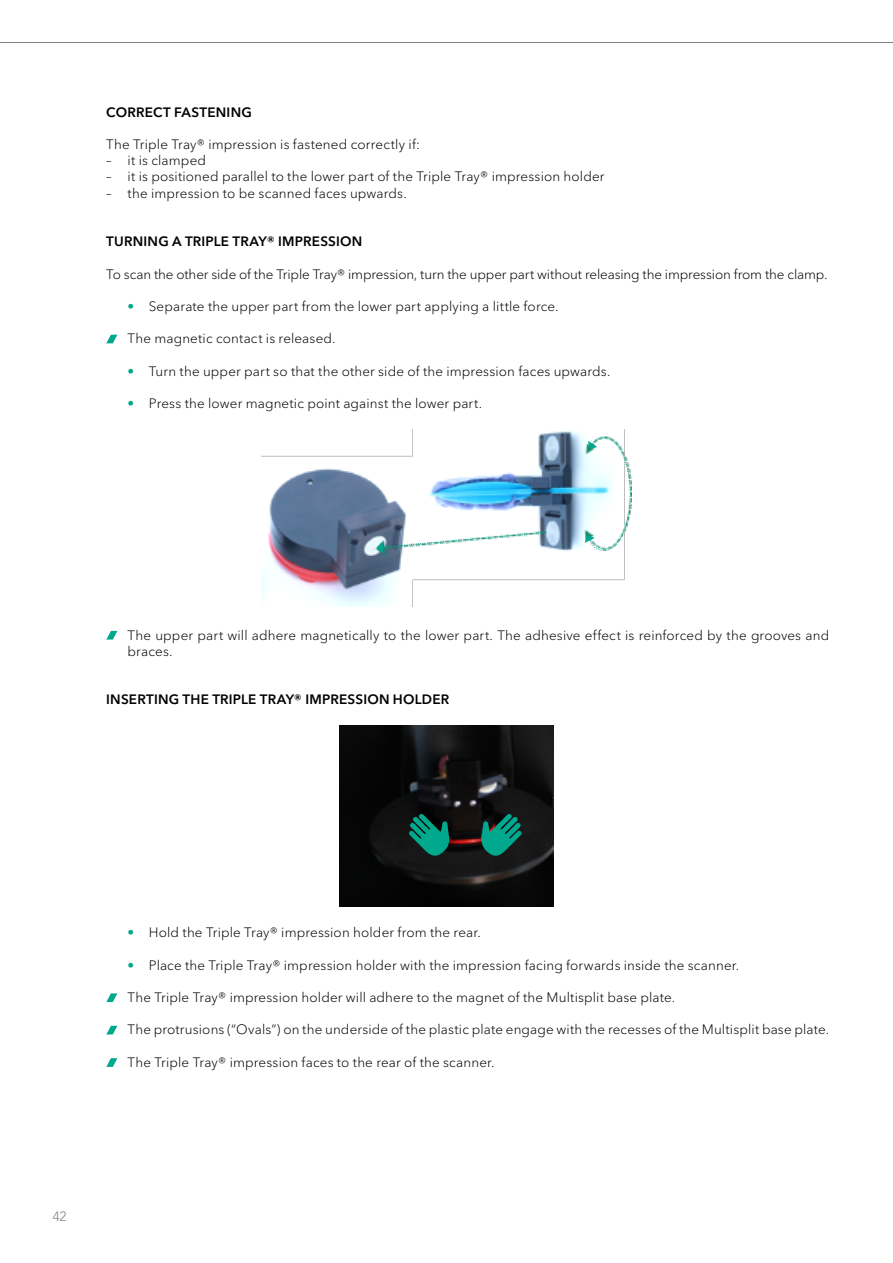
<style>
.page{position:relative;width:893px;height:1263px;background:#fff}
.page>*{position:absolute;margin:0;border:0;box-sizing:border-box;transform-origin:0 0}
.t1{font:300 13.5px/16.2px "Avenir Next LT Pro";letter-spacing:.01em;color:#000}
.t2{font:300 13.5px "Avenir Next LT Pro";letter-spacing:-.01em;color:#000}
.t3{font:600 13.5px "Avenir Next LT Pro";letter-spacing:.015em;color:#000}
.t4{font:300 13.5px "Avenir LT Std";color:#808285}
.s1{color:#00a88e}
</style>
<div class="page">
<hr style="left:0;top:42px;width:893px;height:1px;background:#808285">
<svg style="left:106px;top:335px;width:11px;height:8px"></svg>
<img style="left:261px;top:429px;width:371px;height:177px">
<svg style="left:377px;top:531px;width:169px;height:22px"></svg>
<svg style="left:585px;top:437px;width:46px;height:114px"></svg>
<svg style="left:106px;top:631px;width:11px;height:9px"></svg>
<img style="left:340px;top:725px;width:213px;height:181px">
<svg style="left:409px;top:814px;width:41px;height:45px;background:#076053"></svg>
<svg style="left:481px;top:814px;width:41px;height:45px;background:#0a6255"></svg>
<svg style="left:106px;top:993px;width:11px;height:9px"></svg>
<svg style="left:106px;top:1026px;width:11px;height:8px"></svg>
<svg style="left:106px;top:1058px;width:11px;height:9px"></svg>
<p class="t3" style="left:106px;top:104px;width:147px">CORRECT FASTENING</p>
<p class="t1" style="left:106px;top:136px;width:315px">The Triple Tray® impression is fastened correctly if:</p>
<p class="t1" style="left:106px;top:152px;width:101px">– it is clamped</p>
<p class="t1" style="left:106px;top:169px;width:500px">– it is positioned parallel to the lower part of the Triple Tray® impression holder</p>
<p class="t1" style="left:106px;top:185px;width:302px">– the impression to be scanned faces upwards.</p>
<p class="t3" style="left:106px;top:233px;width:257px">TURNING A TRIPLE TRAY® IMPRESSION</p>
<p class="t2" style="left:106px;top:266px;width:723px">To scan the other side of the Triple Tray® impression, turn the upper part without releasing the impression from the clamp.</p>
<p class="t1" style="left:128px;top:298px;width:432px"><span class="s1">•</span> Separate the upper part from the lower part applying a little force.</p>
<p class="t1" style="left:128px;top:331px;width:210px">The magnetic contact is released.</p>
<p class="t1" style="left:128px;top:363px;width:484px"><span class="s1">•</span> Turn the upper part so that the other side of the impression faces upwards.</p>
<p class="t1" style="left:128px;top:395px;width:356px"><span class="s1">•</span> Press the lower magnetic point against the lower part.</p>
<p class="t1" style="left:128px;top:627px;width:703px">The upper part will adhere magnetically to the lower part. The adhesive effect is reinforced by the grooves and braces.</p>
<p class="t3" style="left:106px;top:691px;width:344px">INSERTING THE TRIPLE TRAY® IMPRESSION HOLDER</p>
<p class="t4" style="left:53px;top:1208px;width:15px">42</p>
<p class="t1" style="left:128px;top:924px;width:355px"><span class="s1">•</span> Hold the Triple Tray® impression holder from the rear.</p>
<p class="t1" style="left:128px;top:957px;width:613px"><span class="s1">•</span> Place the Triple Tray® impression holder with the impression facing forwards inside the scanner.</p>
<p class="t1" style="left:128px;top:989px;width:549px">The Triple Tray® impression holder will adhere to the magnet of the Multisplit base plate.</p>
<p class="t1" style="left:128px;top:1022px;width:703px">The protrusions (“Ovals”) on the underside of the plastic plate engage with the recesses of the Multisplit base plate.</p>
<p class="t1" style="left:128px;top:1054px;width:369px">The Triple Tray® impression faces to the rear of the scanner.</p>
</div>
